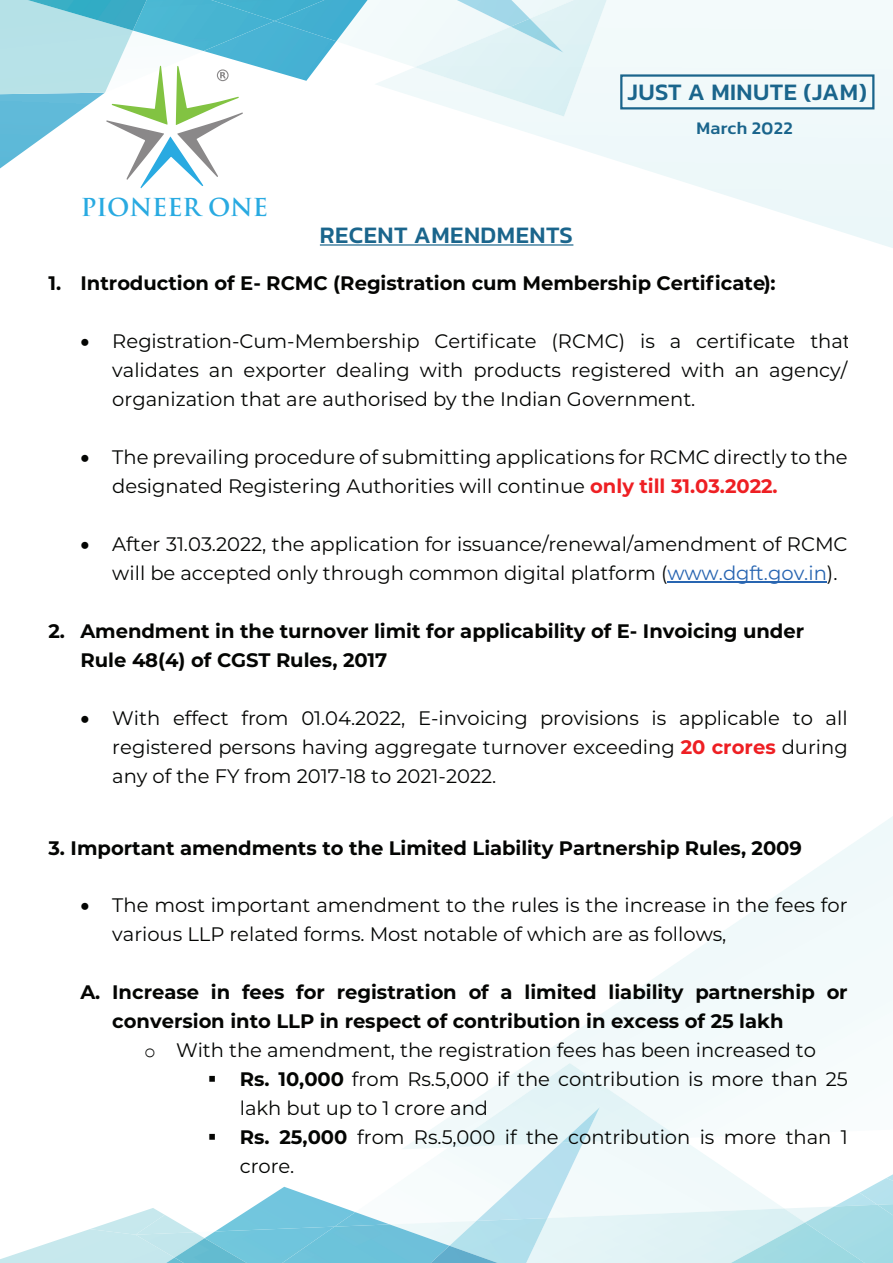
<style>
.page{position:relative;width:893px;height:1263px;background:#fff}
.page>*{position:absolute;margin:0;border:0;box-sizing:border-box;transform-origin:0 0}
.t1{font:700 24.15px "Trajan Pro";color:#29aae1}
.t2{font:500 24px "Kanit";letter-spacing:.02em;color:#1a658c}
.t3{font:19.5px/29px "Montserrat";color:#040503}
.t4{font:700 19.5px/29px "Montserrat";color:#040503}
.t5{font:500 18px "Kanit";letter-spacing:.02em;color:#1a658c}
.s1{font-weight:700;color:#ee1f23}
.s2{color:#2865b1}
.s3{font-family:"Courier New"}
.s4{font-weight:700}
</style>
<div class="page">
<svg style="left:425px;top:816px;width:468px;height:318px"></svg>
<img style="left:757px;top:1123px;width:26px;height:11px">
<img style="left:448px;top:1063px;width:232px;height:71px">
<img style="left:561px;top:1107px;width:39px;height:27px">
<svg style="left:0;top:1134px;width:893px;height:129px"></svg>
<img style="left:166px;top:1257px;width:9px;height:6px">
<img style="left:90px;top:1208px;width:75px;height:27px">
<img style="left:135px;top:1232px;width:70px;height:25px">
<img style="left:175px;top:1238px;width:72px;height:25px">
<svg style="left:573px;top:0;width:320px;height:248px"></svg>
<img style="left:574px;top:0;width:33px;height:116px">
<div style="left:620px;top:74px;width:254px;height:35px;border:2px solid #1a658c"></div>
<svg style="left:0;top:0;width:574px;height:188px"></svg>
<hr style="left:320px;top:244px;width:253px;height:2px;background:#1a658c">
<hr style="left:667px;top:581px;width:160px;height:1px;background:#2865b1">
<p class="t1" style="left:81px;top:192px;width:189px">PIONEER ONE</p>
<p class="t2" style="left:627px;top:74px;width:241px">JUST A MINUTE (JAM)</p>
<p class="t5" style="left:696px;top:114px;width:98px">March 2022</p>
<p class="t2" style="left:320px;top:216px;width:255px">RECENT AMENDMENTS</p>
<p class="t4" style="left:49px;top:267px;width:729px">1. Introduction of E- RCMC (Registration cum Membership Certificate):</p>
<p class="t3" style="left:112px;top:326px;width:740px;text-indent:-32px">• Registration-Cum-Membership Certificate (RCMC) is a certificate that validates an exporter dealing with products registered with an agency/ organization that are authorised by the Indian Government.</p>
<p class="t3" style="left:112px;top:441px;width:737px;text-indent:-32px">• The prevailing procedure of submitting applications for RCMC directly to the designated Registering Authorities will continue <span class="s1">only till 31.03.2022.</span></p>
<p class="t3" style="left:112px;top:529px;width:737px;text-indent:-32px">• After 31.03.2022, the application for issuance/renewal/amendment of RCMC will be accepted only through common digital platform (<span class="s2">www.dgft.gov.in</span>).</p>
<p class="t4" style="left:80px;top:615px;width:725px;text-indent:-32px">2. Amendment in the turnover limit for applicability of E- Invoicing under<br>Rule 48(4) of CGST Rules, 2017</p>
<p class="t3" style="left:112px;top:702px;width:737px;text-align:justify;text-indent:-32px">• With effect from 01.04.2022, E-invoicing provisions is applicable to all registered persons having aggregate turnover exceeding <span class="s1">20 crores</span> during any of the FY from 2017-18 to 2021-2022.</p>
<p class="t4" style="left:49px;top:833px;width:755px">3. Important amendments to the Limited Liability Partnership Rules, 2009</p>
<p class="t3" style="left:112px;top:890px;width:737px;text-indent:-32px">• The most important amendment to the rules is the increase in the fees for various LLP related forms. Most notable of which are as follows,</p>
<p class="t4" style="left:80px;top:977px;width:769px">A. Increase in fees for registration of a limited liability partnership or</p>
<p class="t4" style="left:112px;top:1005px;width:673px">conversion into LLP in respect of contribution in excess of 25 lakh</p>
<p class="t3" style="left:144px;top:1035px;width:673px"><span class="s3">o</span> With the amendment, the registration fees has been increased to</p>
<p class="t3" style="left:240px;top:1064px;width:610px;text-indent:-32px">▪ <span class="s4">Rs. 10,000</span> from Rs.5,000 if the contribution is more than 25 lakh but up to 1 crore and</p>
<p class="t3" style="left:240px;top:1122px;width:609px;text-indent:-32px">▪ <span class="s4">Rs. 25,000</span> from Rs.5,000 if the contribution is more than 1 crore.</p>
</div>
